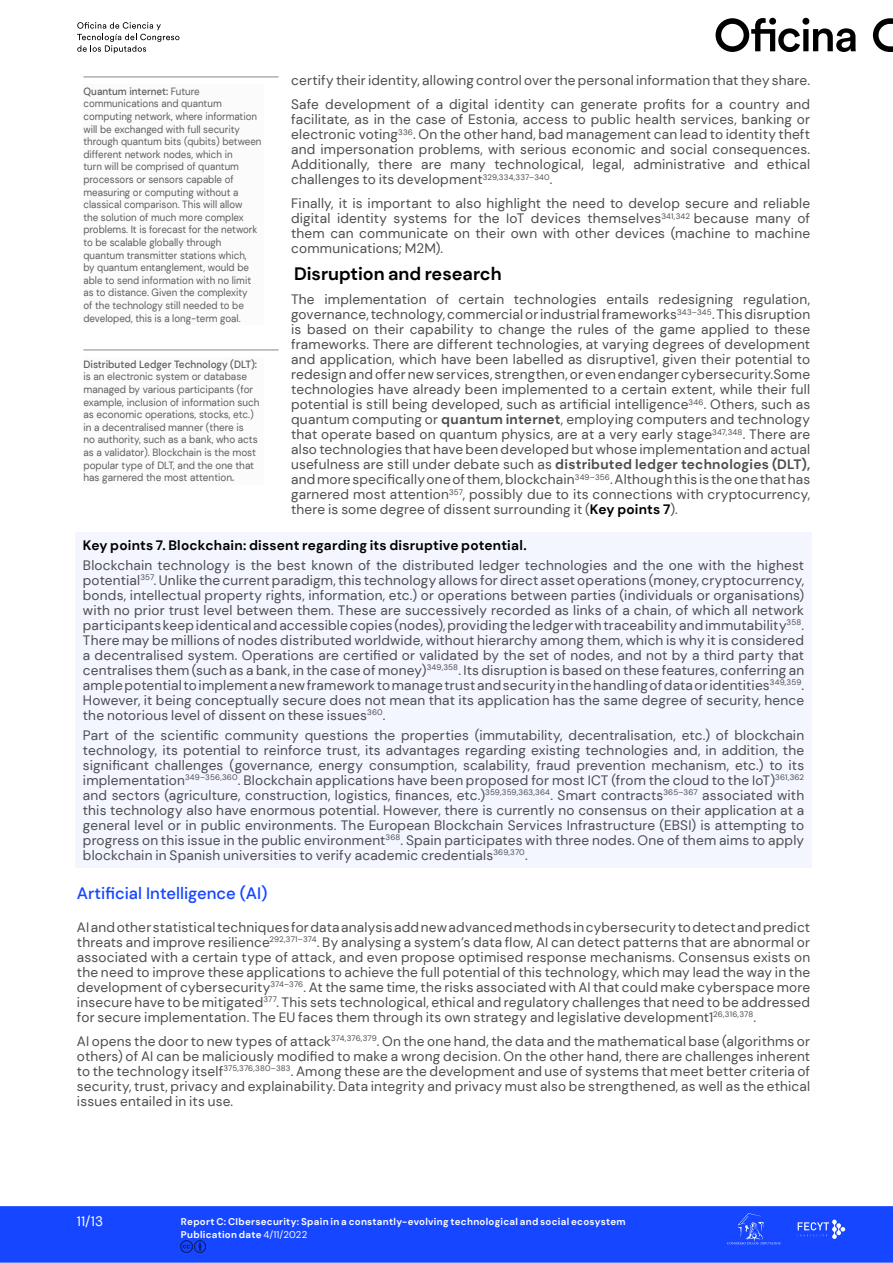
<style>
.page{position:relative;width:893px;height:1263px;background:#fff}
.page>*{position:absolute;margin:0;border:0;box-sizing:border-box;transform-origin:0 0}
.texto_principal{font:700 18px "DM Sans";color:#000}
.t1{font:500 16.5px "DM Sans";color:#1646ff}
.texto_principal-2{font:13.65px/15px "DM Sans";letter-spacing:.015em;color:#4d4d4d;text-align:justify}
.caja{font:13.65px/15px "DM Sans";letter-spacing:.015em;color:#4d4d4d;text-align:justify}
.caja-2{font:700 13.65px "DM Sans";letter-spacing:.015em;color:#000}
.t2{font:13.65px "DM Sans";color:#fff}
.Glosario{font:10.5px/12.6px "DM Sans";color:#5e5d60;scale:.93 1}
.Glosario-2{font:10.5px/12.6px "DM Sans";color:#5e5d60;scale:.95 1}
.t3{font:700 9.75px/13.5px "DM Sans";letter-spacing:.03em;color:#fff}
.s1{font-weight:500}
.s2{font-weight:700}
.s3{font-weight:700;color:#000}
.s4{font-weight:400}
</style>
<div class="page">
<div style="left:0;top:1206px;width:893px;height:57px;background:#1646ff;border:2px solid #1646ff"></div>
<svg style="left:727px;top:1213px;width:53px;height:31px"></svg>
<svg style="left:798px;top:1219px;width:47px;height:20px"></svg>
<svg style="left:77px;top:22px;width:102px;height:31px"></svg>
<svg style="left:873px;top:18px;width:20px;height:34px"></svg>
<svg style="left:715px;top:18px;width:141px;height:34px"></svg>
<svg style="left:181px;top:1241px;width:25px;height:11px"></svg>
<div style="left:83px;top:84px;width:181px;height:241px;background:#fbfbfb"></div>
<hr style="left:83px;top:77px;width:196px;height:1px;background:#87888b">
<div style="left:83px;top:357px;width:181px;height:127px;background:#fbfbfb"></div>
<hr style="left:83px;top:350px;width:196px;height:1px;background:#87888b">
<div style="left:75px;top:532px;width:737px;height:336px;background:#f3f5ff"></div>
<p class="Glosario" style="left:83px;top:85px;width:193px"><span class="s1">Quantum internet:</span> Future communications and quantum computing network, where information will be exchanged with full security through quantum bits (qubits) between different network nodes, which in<br>turn will be comprised of quantum processors or sensors capable of measuring or computing without a classical comparison. This will allow<br>the solution of much more complex problems. It is forecast for the network to be scalable globally through quantum transmitter stations which,<br>by quantum entanglement, would be able to send information with no limit as to distance. Given the complexity<br>of the technology still needed to be developed, this is a long-term goal.</p>
<p class="Glosario-2" style="left:83px;top:358px;width:187px"><span class="s1">Distributed Ledger Technology (DLT): </span>is an electronic system or database managed by various participants (for example, inclusion of information such as economic operations, stocks, etc.) in a decentralised manner (there is<br>no authority, such as a bank, who acts as a validator). Blockchain is the most popular type of DLT, and the one that has garnered the most attention<span class="s1">.</span></p>
<p class="texto_principal-2" style="left:291px;top:73px;width:521px">certify their identity, allowing control over the personal information that they share.</p>
<p class="texto_principal-2" style="left:291px;top:97px;width:521px">Safe development of a digital identity can generate profits for a country and facilitate, as in the case of Estonia, access to public health services, banking or electronic voting<sup>336</sup>. On the other hand, bad management can lead to identity theft and impersonation problems, with serious economic and social consequences.<br>Additionally, there are many technological, legal, administrative and ethical challenges to its development<sup>329,334,337–340</sup>.</p>
<p class="texto_principal-2" style="left:291px;top:196px;width:521px">Finally, it is important to also highlight the need to develop secure and reliable digital identity systems for the IoT devices themselves<sup>341,342</sup> because many of them can communicate on their own with other devices (machine to machine communications; M2M).</p>
<p class="texto_principal" style="left:294px;top:263px;width:209px">Disruption and research</p>
<p class="texto_principal-2" style="left:291px;top:292px;width:521px">The implementation of certain technologies entails redesigning regulation, governance, technology, commercial or industrial frameworks<sup>343–345</sup>. This disruption is based on their capability to change the rules of the game applied to these frameworks. There are different technologies, at varying degrees of development and application, which have been labelled as disruptive1, given their potential to redesign and offer new services, strengthen, or even endanger cybersecurity.Some technologies have already been implemented to a certain extent, while their full potential is still being developed, such as artificial intelligence<sup>346</sup>. Others, such as quantum computing or <span class="s2">quantum internet</span>, employing computers and technology that operate based on quantum physics, are at a very early stage<sup>347,348</sup>. There are also technologies that have been developed but whose implementation and actual usefulness are still under debate such as <span class="s2">distributed ledger technologies (DLT), </span>and more specifically one of them, blockchain<sup>349–356</sup>. Although this is the one that has garnered most attention<sup>357</sup>, possibly due to its connections with cryptocurrency, there is some degree of dissent surrounding it (<span class="s3">Key points 7</span>).</p>
<p class="caja-2" style="left:83px;top:537px;width:445px">Key points 7. Blockchain: dissent regarding its disruptive potential.</p>
<p class="caja" style="left:83px;top:558px;width:723px">Blockchain technology is the best known of the distributed ledger technologies and the one with the highest potential<sup>357</sup>. Unlike the current paradigm, this technology allows for direct asset operations (money, cryptocurrency, bonds, intellectual property rights, information, etc.) or operations between parties (individuals or organisations) with no prior trust level between them. These are successively recorded as links of a chain, of which all network participants keep identical and accessible copies (nodes), providing the ledger with traceability and immutability<sup>358</sup>.<br>There may be millions of nodes distributed worldwide, without hierarchy among them, which is why it is considered a decentralised system. Operations are certified or validated by the set of nodes, and not by a third party that centralises them (such as a bank, in the case of money)<sup>349,358</sup>. Its disruption is based on these features, conferring an ample potential to implement a new framework to manage trust and security in the handling of data or identities<sup>349,359</sup>.<br>However, it being conceptually secure does not mean that its application has the same degree of security, hence the notorious level of dissent on these issues<sup>360</sup>.</p>
<p class="caja" style="left:83px;top:727px;width:723px">Part of the scientific community questions the properties (immutability, decentralisation, etc.) of blockchain technology, its potential to reinforce trust, its advantages regarding existing technologies and, in addition, the significant challenges (governance, energy consumption, scalability, fraud prevention mechanism, etc.) to its implementation<sup>349–356,360</sup>. Blockchain applications have been proposed for most ICT (from the cloud to the IoT)<sup>361,362 </sup>and sectors (agriculture, construction, logistics, finances, etc.)<sup>359,359,363,364</sup>. Smart contracts<sup>365–367</sup> associated with this technology also have enormous potential. However, there is currently no consensus on their application at a general level or in public environments. The European Blockchain Services Infrastructure (EBSI) is attempting to progress on this issue in the public environment<sup>368</sup>. Spain participates with three nodes. One of them aims to apply blockchain in Spanish universities to verify academic credentials<sup>369,370</sup>.</p>
<h4 class="t1" style="left:77px;top:883px;width:192px">Artificial Intelligence (AI)</h4>
<p class="texto_principal-2" style="left:77px;top:919px;width:735px">AI and other statistical techniques for data analysis add new advanced methods in cybersecurity to detect and predict threats and improve resilience<sup>292,371–374</sup>. By analysing a system’s data flow, AI can detect patterns that are abnormal or associated with a certain type of attack, and even propose optimised response mechanisms. Consensus exists on the need to improve these applications to achieve the full potential of this technology, which may lead the way in the development of cybersecurity<sup>374–376</sup>. At the same time, the risks associated with AI that could make cyberspace more insecure have to be mitigated<sup>377</sup>. This sets technological, ethical and regulatory challenges that need to be addressed for secure implementation. The EU faces them through its own strategy and legislative development1<sup>26,316,378</sup>.</p>
<p class="texto_principal-2" style="left:77px;top:1033px;width:735px">AI opens the door to new types of attack<sup>374,376,379</sup>. On the one hand, the data and the mathematical base (algorithms or others) of AI can be maliciously modified to make a wrong decision. On the other hand, there are challenges inherent to the technology itself<sup>375,376,380–383</sup>. Among these are the development and use of systems that meet better criteria of security, trust, privacy and explainability. Data integrity and privacy must also be strengthened, as well as the ethical issues entailed in its use.</p>
<p class="t2" style="left:77px;top:1212px;width:28px">11/13</p>
<p class="t3" style="left:181px;top:1214px;width:446px">Report C: CIbersecurity: Spain in a constantly-evolving technological and social ecosystem<br>Publication date <span class="s4">4/11/2022</span></p>
</div>
